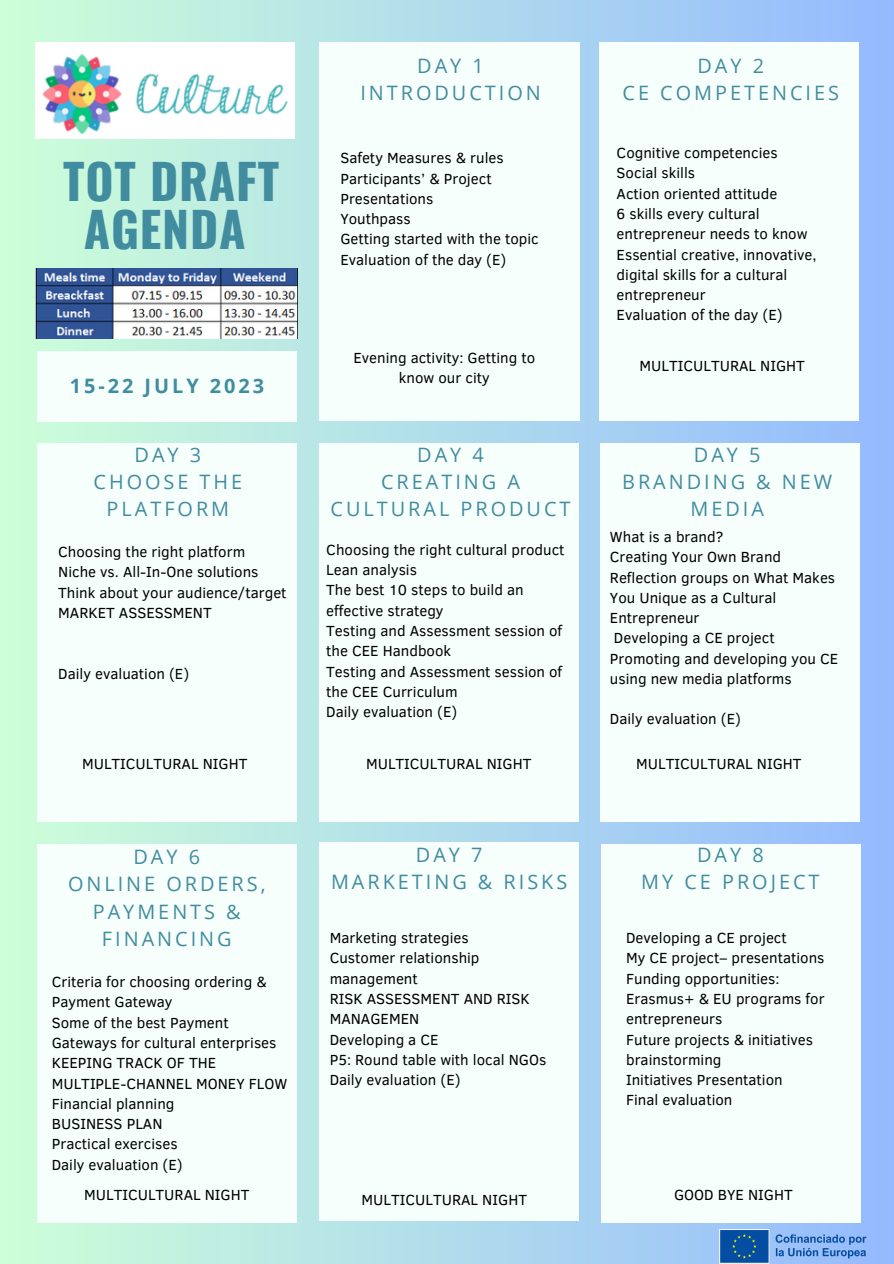
<style>
.page{position:relative;width:894px;height:1264px;background:#fff}
.page>*{position:absolute;margin:0;border:0;box-sizing:border-box;transform-origin:0 0}
.t1{font:700 48.15px/48.4px "Oswald";letter-spacing:.015em;color:#418c9f;text-align:center}
.t2{font:19.8px/27px "Open Sans";letter-spacing:.15em;color:#418c9f;text-align:center}
.t3{font:700 19.8px "Open Sans";letter-spacing:.15em;color:#418c9f}
.t4{font:15px/20.2px "Clear Sans";color:#000}
</style>
<div class="page">
<div style="left:0;top:0;width:893px;height:1263px;background:linear-gradient(to right,#cdfed8,#99bdff)"></div>
<div style="left:37px;top:351px;width:259px;height:70px;background:#f6fffc"></div>
<div style="left:320px;top:42px;width:259px;height:378px;background:#f6fffc"></div>
<div style="left:599px;top:42px;width:259px;height:378px;background:#f6fffc"></div>
<div style="left:37px;top:443px;width:259px;height:378px;background:#f6fffc"></div>
<div style="left:319px;top:443px;width:259px;height:378px;background:#f6fffc"></div>
<div style="left:600px;top:443px;width:259px;height:378px;background:#f6fffc"></div>
<div style="left:38px;top:844px;width:259px;height:378px;background:#f6fffc"></div>
<div style="left:319px;top:842px;width:259px;height:379px;background:#f6fffc"></div>
<div style="left:601px;top:844px;width:258px;height:378px;background:#f6fffc"></div>
<img style="left:718px;top:1228px;width:173px;height:35px">
<img style="left:36px;top:268px;width:261px;height:70px">
<img style="left:36px;top:42px;width:258px;height:97px">
<h1 class="t1" style="left:63px;top:155px;width:217px">TOT DRAFT<br>AGENDA</h1>
<h2 class="t3" style="left:70px;top:371px;width:196px">15-22 JULY 2023</h2>
<h2 class="t2" style="left:360px;top:52px;width:182px">DAY 1<br>INTRODUCTION</h2>
<h2 class="t2" style="left:622px;top:52px;width:218px">DAY 2<br>CE COMPETENCIES</h2>
<p class="t4" style="left:340px;top:147px;width:200px">Safety Measures &amp; rules<br>Participants’ &amp; Project<br>Presentations<br>Youthpass<br>Getting started with the topic<br>Evaluation of the day (E)</p>
<p class="t4" style="left:616px;top:142px;width:201px">Cognitive competencies<br>Social skills<br>Action oriented attitude<br>6 skills every cultural entrepreneur needs to know<br>Essential creative, innovative, digital skills for a cultural entrepreneur<br>Evaluation of the day (E)</p>
<p class="t4" style="left:353px;top:347px;width:183px;text-align:center">Evening activity: Getting to know our city</p>
<p class="t4" style="left:639px;top:355px;width:167px">MULTICULTURAL NIGHT</p>
<h2 class="t2" style="left:93px;top:440px;width:150px">DAY 3<br>CHOOSE THE<br>PLATFORM</h2>
<h2 class="t2" style="left:330px;top:440px;width:241px">DAY 4<br>CREATING A<br>CULTURAL PRODUCT</h2>
<h2 class="t2" style="left:622px;top:440px;width:211px">DAY 5<br>BRANDING &amp; NEW<br>MEDIA</h2>
<p class="t4" style="left:58px;top:541px;width:230px">Choosing the right platform<br>Niche vs. All-In-One solutions<br>Think about your audience/target<br>MARKET ASSESSMENT</p>
<p class="t4" style="left:58px;top:662px;width:132px">Daily evaluation (E)</p>
<p class="t4" style="left:326px;top:538px;width:240px">Choosing the right cultural product<br>Lean analysis<br>The best 10 steps to build an effective strategy<br>Testing and Assessment session of the CEE Handbook<br>Testing and Assessment session of the CEE Curriculum<br>Daily evaluation (E)</p>
<p class="t4" style="left:609px;top:526px;width:230px">What is a brand?<br>Creating Your Own Brand<br>Reflection groups on What Makes<br>You Unique as a Cultural<br>Entrepreneur<br>Developing a CE project<br>Promoting and developing you CE using new media platforms</p>
<p class="t4" style="left:609px;top:708px;width:132px">Daily evaluation (E)</p>
<p class="t4" style="left:82px;top:752px;width:167px">MULTICULTURAL NIGHT</p>
<p class="t4" style="left:636px;top:752px;width:167px">MULTICULTURAL NIGHT</p>
<p class="t4" style="left:366px;top:752px;width:167px">MULTICULTURAL NIGHT</p>
<h2 class="t2" style="left:68px;top:843px;width:199px">DAY 6<br>ONLINE ORDERS,<br>PAYMENTS &amp;<br>FINANCING</h2>
<h2 class="t2" style="left:331px;top:841px;width:238px">DAY 7<br>MARKETING &amp; RISKS</h2>
<h2 class="t2" style="left:641px;top:841px;width:180px">DAY 8<br>MY CE PROJECT</h2>
<p class="t4" style="left:329px;top:927px;width:218px">Marketing strategies<br>Customer relationship management<br>RISK ASSESSMENT AND RISK<br>MANAGEMEN<br>Developing a CE<br>P5: Round table with local NGOs<br>Daily evaluation (E)</p>
<p class="t4" style="left:626px;top:927px;width:200px">Developing a CE project<br>My CE project– presentations<br>Funding opportunities:<br>Erasmus+ &amp; EU programs for entrepreneurs<br>Future projects &amp; initiatives brainstorming<br>Initiatives Presentation<br>Final evaluation</p>
<p class="t4" style="left:52px;top:971px;width:237px">Criteria for choosing ordering &amp;<br>Payment Gateway<br>Some of the best Payment<br>Gateways for cultural enterprises<br>KEEPING TRACK OF THE<br>MULTIPLE-CHANNEL MONEY FLOW<br>Financial planning<br>BUSINESS PLAN<br>Practical exercises<br>Daily evaluation (E)</p>
<p class="t4" style="left:84px;top:1184px;width:167px">MULTICULTURAL NIGHT</p>
<p class="t4" style="left:361px;top:1188px;width:167px">MULTICULTURAL NIGHT</p>
<p class="t4" style="left:674px;top:1184px;width:120px">GOOD BYE NIGHT</p>
</div>
